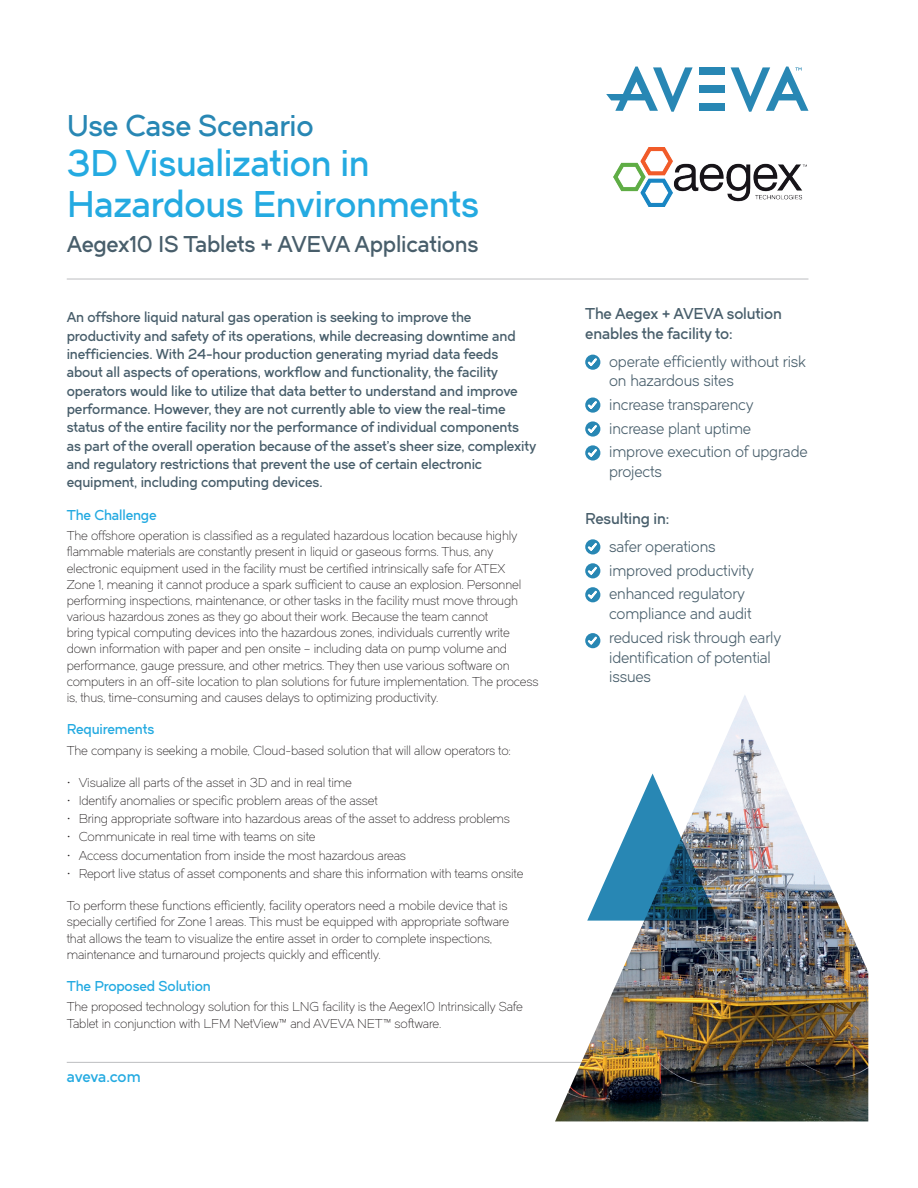
<style>
.page{position:relative;width:918px;height:1188px;background:#fff}
.page>*{position:absolute;margin:0;border:0;box-sizing:border-box;transform-origin:0 0}
.t1{font:36.6px/40.8px "Dual 600";letter-spacing:-.01em;color:#24aae1}
.t2{font:29.55px "Dual 600";letter-spacing:-.01em;color:#2887b4}
.t3{font:22.5px "Dual 600";letter-spacing:-.01em;color:#485e6b}
.t4{font:15.45px/23.7px "Dual 400";letter-spacing:-.01em;color:#485e6b}
.t5{font:15.45px/19.6px "Dual 600";letter-spacing:-.01em;color:#485e6b}
.t6{font:15.45px "Dual 600";letter-spacing:-.015em;color:#24aae1}
.t7{font:14.1px/18.3px "Dual 600";letter-spacing:-.01em;color:#485e6b}
.t8{font:14.1px "Dual 600";letter-spacing:-.01em;color:#24aae1}
.t9{font:12.6px/16.2px "Dual 300";letter-spacing:-.01em;color:#231f20}
.s1{font-family:"Dual 600"}
</style>
<div class="page">
<hr style="left:67px;top:1062px;width:718px;height:1px;background:#bcbdc0">
<div style="left:699px;top:67px;width:25px;height:7px;background:#2887b4"></div>
<div style="left:699px;top:86px;width:25px;height:7px;background:#2887b4"></div>
<div style="left:699px;top:104px;width:25px;height:7px;background:#2887b4"></div>
<svg style="left:606px;top:67px;width:87px;height:45px"></svg>
<svg style="left:731px;top:67px;width:77px;height:45px"></svg>
<hr style="left:67px;top:279px;width:741px;height:1px;background:#bcbdc0">
<img style="left:613px;top:147px;width:194px;height:60px">
<img style="left:555px;top:695px;width:313px;height:426px">
<svg style="left:587px;top:774px;width:131px;height:147px"></svg>
<svg style="left:585px;top:355px;width:15px;height:15px"></svg>
<svg style="left:587px;top:354px;width:11px;height:16px"></svg>
<svg style="left:585px;top:397px;width:15px;height:16px"></svg>
<svg style="left:587px;top:397px;width:11px;height:16px"></svg>
<svg style="left:585px;top:421px;width:15px;height:16px"></svg>
<svg style="left:587px;top:421px;width:11px;height:16px"></svg>
<svg style="left:585px;top:445px;width:15px;height:16px"></svg>
<svg style="left:587px;top:445px;width:11px;height:16px"></svg>
<svg style="left:585px;top:539px;width:15px;height:15px"></svg>
<svg style="left:587px;top:539px;width:11px;height:16px"></svg>
<svg style="left:585px;top:563px;width:15px;height:15px"></svg>
<svg style="left:587px;top:563px;width:11px;height:16px"></svg>
<svg style="left:585px;top:587px;width:15px;height:15px"></svg>
<svg style="left:587px;top:587px;width:11px;height:16px"></svg>
<svg style="left:585px;top:633px;width:15px;height:15px"></svg>
<svg style="left:587px;top:633px;width:11px;height:15px"></svg>
<p class="t2" style="left:67px;top:106px;width:248px">Use Case Scenario</p>
<p class="t1" style="left:67px;top:142px;width:414px">3D Visualization in<br>Hazardous Environments</p>
<p class="t3" style="left:67px;top:230px;width:413px">Aegex10 IS Tablets + AVEVA Applications</p>
<p class="t7" style="left:67px;top:308px;width:471px">An offshore liquid natural gas operation is seeking to improve the productivity and safety of its operations, while decreasing downtime and inefficiencies. With 24-hour production generating myriad data feeds about all aspects of operations, workflow and functionality, the facility operators would like to utilize that data better to understand and improve performance. However, they are not currently able to view the real-time status of the entire facility nor the performance of individual components as part of the overall operation because of the asset’s sheer size, complexity and regulatory restrictions that prevent the use of certain electronic equipment, including computing devices.</p>
<p class="t8" style="left:67px;top:506px;width:91px">The Challenge</p>
<p class="t9" style="left:67px;top:528px;width:473px">The offshore operation is classified as a regulated hazardous location because highly flammable materials are constantly present in liquid or gaseous forms. Thus, any electronic equipment used in the facility must be certified intrinsically safe for ATEX<br>Zone 1, meaning it cannot produce a spark sufficient to cause an explosion. Personnel performing inspections, maintenance, or other tasks in the facility must move through various hazardous zones as they go about their work. Because the team cannot<br>bring typical computing devices into the hazardous zones, individuals currently write down information with paper and pen onsite – including data on pump volume and performance, gauge pressure, and other metrics. They then use various software on computers in an off-site location to plan solutions for future implementation. The process is, thus, time-consuming and causes delays to optimizing productivity.</p>
<p class="t8" style="left:67px;top:720px;width:89px">Requirements</p>
<p class="t9" style="left:67px;top:742px;width:446px">The company is seeking a mobile, Cloud-based solution that will allow operators to:</p>
<p class="t9" style="left:67px;top:774px;width:287px">• Visualize all parts of the asset in 3D and in real time</p>
<p class="t9" style="left:67px;top:793px;width:312px">• Identify anomalies or specific problem areas of the asset</p>
<p class="t9" style="left:67px;top:811px;width:445px">• Bring appropriate software into hazardous areas of the asset to address problems</p>
<p class="t9" style="left:67px;top:829px;width:250px">• Communicate in real time with teams on site</p>
<p class="t9" style="left:67px;top:847px;width:341px">• Access documentation from inside the most hazardous areas</p>
<p class="t9" style="left:67px;top:865px;width:458px">• Report live status of asset components and share this information with teams onsite</p>
<p class="t9" style="left:67px;top:898px;width:444px">To perform these functions efficiently, facility operators need a mobile device that is specially certified for Zone 1 areas. This must be equipped with appropriate software that allows the team to visualize the entire asset in order to complete inspections, maintenance and turnaround projects quickly and efficently.</p>
<p class="t8" style="left:67px;top:977px;width:146px">The Proposed Solution</p>
<p class="t9" style="left:67px;top:999px;width:458px">The proposed technology solution for this LNG facility is the Aegex10 Intrinsically Safe<br>Tablet in conjunction with LFM NetView™ and AVEVA NET™ software.</p>
<p class="t6" style="left:67px;top:1066px;width:75px">aveva.com</p>
<p class="t5" style="left:585px;top:304px;width:198px">The Aegex + AVEVA solution enables the facility to:</p>
<p class="t4" style="left:609px;top:351px;width:198px;line-height:19.6px">operate efficiently without risk on hazardous sites</p>
<p class="t4" style="left:609px;top:393px;width:200px">increase transparency increase plant uptime improve execution of upgrade</p>
<p class="t4" style="left:609px;top:460px;width:54px">projects</p>
<p class="t4" style="left:609px;top:505px;width:108px;line-height:27.8px;text-indent:-24px"><span class="s1">Resulting in:<br></span>safer operations</p>
<p class="t4" style="left:609px;top:559px;width:146px">improved productivity enhanced regulatory</p>
<p class="t4" style="left:609px;top:602px;width:174px">compliance and audit reduced risk through early</p>
<p class="t4" style="left:609px;top:647px;width:163px;line-height:19.6px">identification of potential issues</p>
</div>
